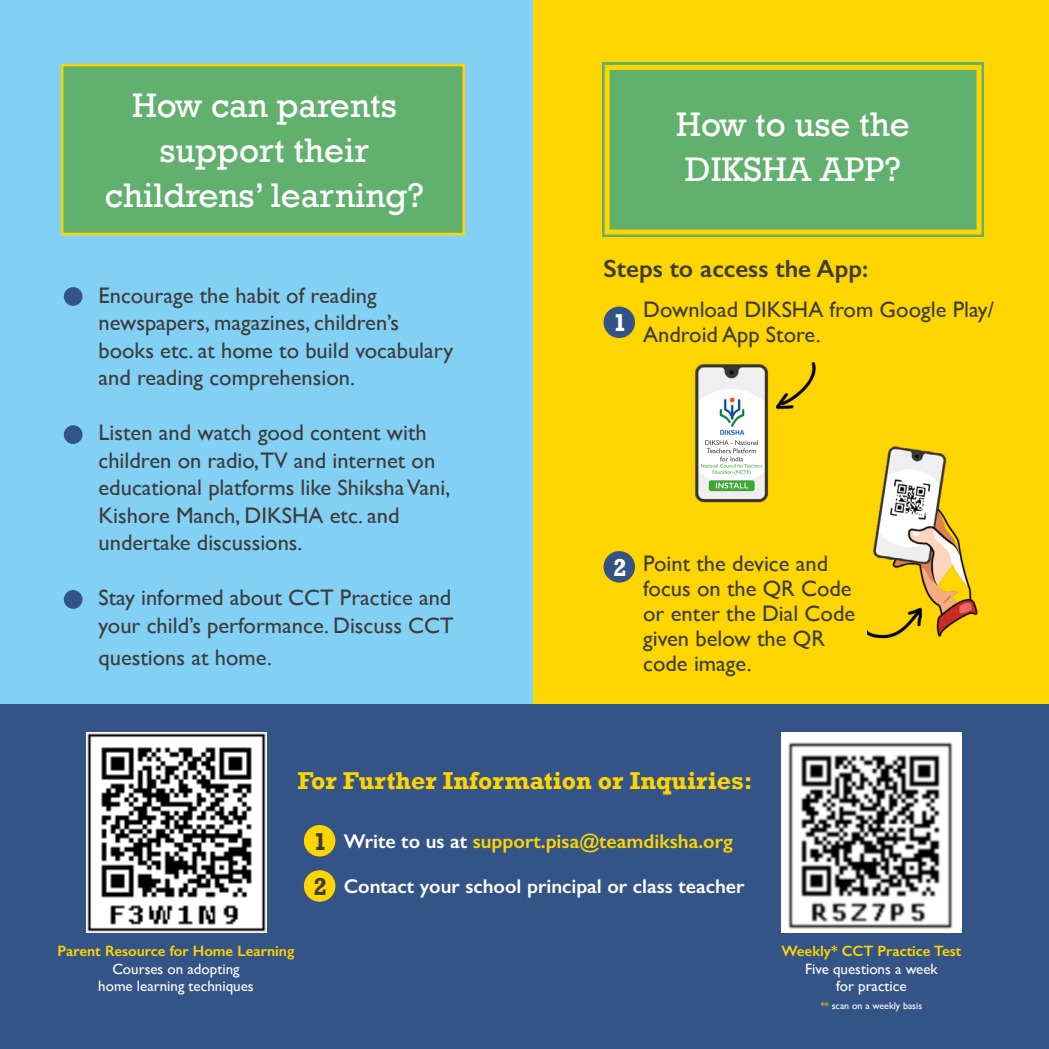
<style>
.page{position:relative;width:1049px;height:1049px;background:#83d0f5}
.page>*{position:absolute;margin:0;border:0;box-sizing:border-box;transform-origin:0 0}
.t1{font:35px "Rockwell";color:#fff}
.t2{font:700 25px "Rockwell";color:#ffd500}
.t3{font:600 25px "Gill Sans";color:#3c3c3b}
.t4{font:700 25px "Rockwell";color:#fff}
.t5{font:700 25px "Rockwell";color:#3c3c3b}
.t6{font:22.5px/25px "Gill Sans";color:#3c3c3b}
.t7{font:600 20px "Gill Sans";color:#fff}
.t8{font:600 20px "Gill Sans";color:#ffd500}
.t9{font:15px "Gill Sans";color:#fff}
.t10{font:600 15px "Gill Sans";color:#ffd500}
.t11{font:10px "Gill Sans";color:#fff}
.s1{color:#fff}
.s2{color:#ffd500}
</style>
<div class="page">
<div style="left:533px;top:0;width:516px;height:1049px;background:#ffd500"></div>
<div style="left:64px;top:287px;width:19px;height:19px;background:#345487;border-radius:50%"></div>
<div style="left:64px;top:425px;width:19px;height:19px;background:#345487;border-radius:50%"></div>
<div style="left:64px;top:590px;width:19px;height:19px;background:#345487;border-radius:50%"></div>
<div style="left:602px;top:62px;width:382px;height:175px;background:#62b06e"></div>
<div style="left:605px;top:65px;width:376px;height:169px;border:5px solid #ffd500"></div>
<div style="left:61px;top:64px;width:404px;height:171px;background:#62b06e;border:2px solid #ffd500"></div>
<div style="left:603px;top:306px;width:32px;height:32px;background:#345487;border-radius:50%"></div>
<div style="left:0;top:704px;width:1049px;height:345px;background:#345487"></div>
<img style="left:87px;top:732px;width:180px;height:201px">
<div style="left:304px;top:825px;width:31px;height:31px;background:#ffd500;border-radius:50%"></div>
<div style="left:304px;top:870px;width:31px;height:32px;background:#ffd500;border-radius:50%"></div>
<img style="left:781px;top:732px;width:180px;height:201px">
<img style="left:695px;top:364px;width:74px;height:139px">
<img style="left:873px;top:446px;width:105px;height:177px">
<img style="left:777px;top:363px;width:39px;height:47px">
<img style="left:867px;top:579px;width:88px;height:60px">
<img style="left:708px;top:392px;width:47px;height:48px">
<svg style="left:701px;top:440px;width:61px;height:35px;background:#e5eae4"></svg>
<svg style="left:709px;top:480px;width:46px;height:11px"></svg>
<svg style="left:716px;top:483px;width:32px;height:5px"></svg>
<div style="left:603px;top:551px;width:32px;height:32px;background:#345487;border-radius:50%"></div>
<p class="t1" style="left:132px;top:85px;width:266px">How can parents</p>
<p class="t1" style="left:160px;top:130px;width:211px">support their</p>
<p class="t1" style="left:105px;top:175px;width:320px">childrens’ learning?</p>
<p class="t6" style="left:99px;top:282px;width:280px">Encourage the habit of reading</p>
<p class="t6" style="left:99px;top:310px;width:302px">newspapers, magazines, children’s</p>
<p class="t6" style="left:99px;top:337px;width:356px">books etc. at home to build vocabulary</p>
<p class="t6" style="left:99px;top:365px;width:258px">and reading comprehension.</p>
<p class="t6" style="left:99px;top:420px;width:330px">Listen and watch good content with</p>
<p class="t6" style="left:99px;top:447px;width:338px">children on radio,TV and internet on</p>
<p class="t6" style="left:99px;top:473px;width:353px;line-height:27.5px">educational platforms like Shiksha Vani,<br>Kishore Manch, DIKSHA etc. and</p>
<p class="t6" style="left:99px;top:530px;width:206px">undertake discussions.</p>
<p class="t6" style="left:99px;top:583px;width:357px;line-height:27.5px">Stay informed about CCT Practice and your child’s performance. Discuss CCT</p>
<p class="t6" style="left:99px;top:645px;width:175px">questions at home.</p>
<p class="t1" style="left:676px;top:104px;width:235px">How to use the</p>
<p class="t1" style="left:685px;top:149px;width:217px">DIKSHA APP?</p>
<p class="t3" style="left:603px;top:253px;width:266px">Steps to access the App:</p>
<p class="t6" style="left:643px;top:296px;width:352px">Download DIKSHA from Google Play/<br>Android App Store.</p>
<p class="t4" style="left:613px;top:307px;width:15px">1</p>
<p class="t4" style="left:613px;top:552px;width:15px">2</p>
<p class="t6" style="left:643px;top:551px;width:214px">Point the device and focus on the QR Code or enter the Dial Code given below the QR code image.</p>
<p class="t2" style="left:297px;top:765px;width:457px">For Further Information or Inquiries:</p>
<p class="t8" style="left:344px;top:829px;width:391px"><span class="s1">Write to us at</span> support.pisa@teamdiksha.org</p>
<p class="t7" style="left:344px;top:874px;width:402px">Contact your school principal or class teacher</p>
<p class="t5" style="left:313px;top:826px;width:15px">1</p>
<p class="t5" style="left:313px;top:871px;width:15px">2</p>
<p class="t10" style="left:57px;top:942px;width:238px">Parent Resource for Home Learning</p>
<p class="t9" style="left:112px;top:960px;width:129px">Courses on adopting</p>
<p class="t9" style="left:98px;top:977px;width:157px">home learning techniques</p>
<p class="t10" style="left:781px;top:942px;width:181px">Weekly* CCT Practice Test</p>
<p class="t9" style="left:805px;top:960px;width:134px">Five questions a week</p>
<p class="t9" style="left:836px;top:977px;width:72px">for practice</p>
<p class="t11" style="left:821px;top:999px;width:103px"><span class="s2">**</span> scan on a weekly basis</p>
</div>
